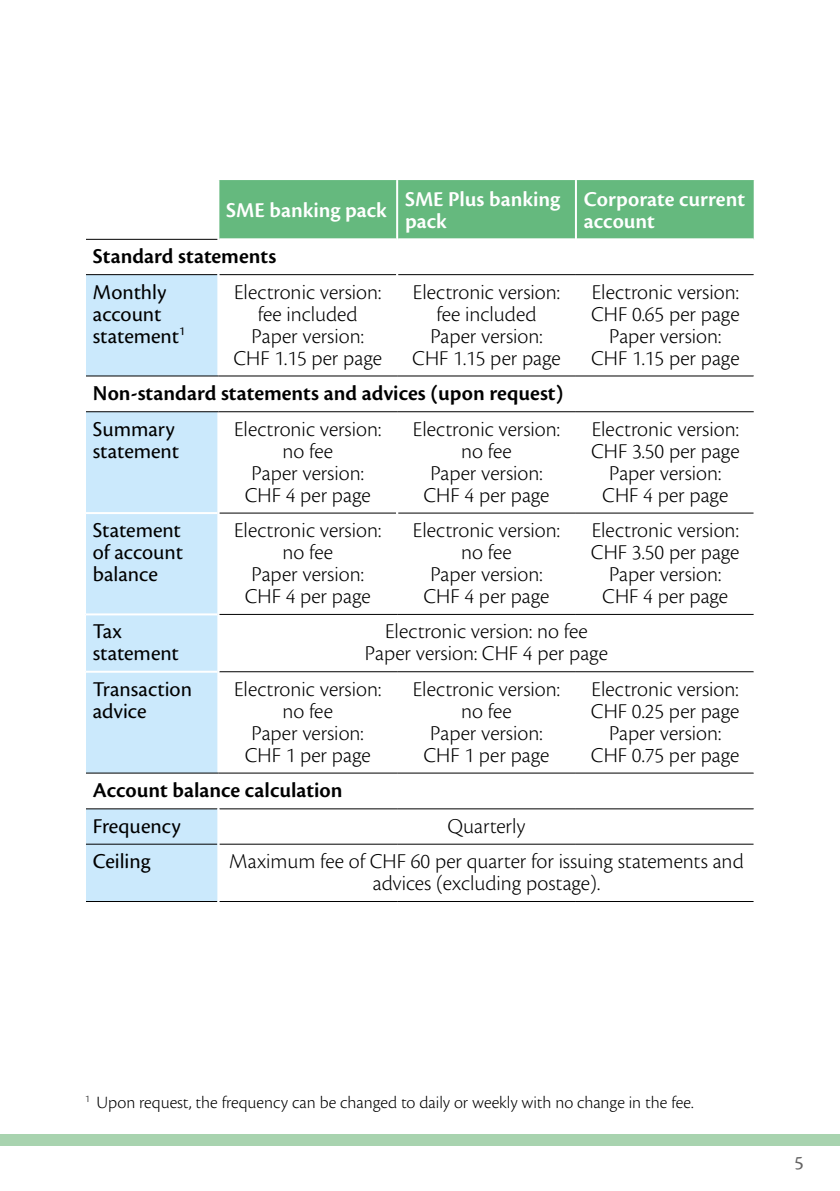
<style>
.page{position:relative;width:840px;height:1191px;background:#fff}
.page>*{position:absolute;margin:0;border:0;box-sizing:border-box;transform-origin:0 0}
.t1{font:300 22px/22px "Cronos Pro";color:#000;text-align:center}
.t2{font:22px/22px "Cronos Pro";letter-spacing:-.005em;color:#000}
.t3{font:600 22px "Cronos Pro";color:#000}
.t4{font:600 22px/22px "Cronos Pro";color:#fff}
.t5{font:20px "Cronos Pro";color:#646363}
.t6{font:300 18px "Cronos Pro";letter-spacing:-.005em;color:#000}
</style>
<div class="page">
<div style="left:0;top:1134px;width:839px;height:11px;background:#a8d3af"></div>
<svg style="left:86px;top:238px;width:667px;height:536px"></svg>
<div style="left:219px;top:180px;width:534px;height:58px;background:#65b97e"></div>
<svg style="left:86px;top:275px;width:132px;height:626px;background:#d0eafb"></svg>
<hr style="left:86px;top:901px;width:131px;height:1px;background:#000">
<hr style="left:86px;top:808px;width:131px;height:1px;background:#000">
<hr style="left:86px;top:844px;width:131px;height:1px;background:#000">
<hr style="left:396px;top:180px;width:2px;height:60px;background:#fff">
<hr style="left:574px;top:180px;width:2px;height:60px;background:#fff">
<hr style="left:574px;top:275px;width:2px;height:101px;background:#fff">
<hr style="left:574px;top:412px;width:2px;height:101px;background:#fff">
<hr style="left:574px;top:513px;width:2px;height:101px;background:#fff">
<hr style="left:574px;top:672px;width:2px;height:100px;background:#fff">
<hr style="left:219px;top:238px;width:177px;height:2px;background:#fff">
<hr style="left:398px;top:238px;width:176px;height:2px;background:#fff">
<hr style="left:576px;top:238px;width:177px;height:2px;background:#fff">
<hr style="left:575px;top:772px;width:178px;height:1px;background:#000">
<hr style="left:219px;top:274px;width:177px;height:1px;background:#000">
<hr style="left:398px;top:274px;width:177px;height:1px;background:#000">
<hr style="left:575px;top:274px;width:178px;height:1px;background:#000">
<hr style="left:219px;top:513px;width:177px;height:1px;background:#000">
<hr style="left:398px;top:513px;width:177px;height:1px;background:#000">
<hr style="left:575px;top:513px;width:178px;height:1px;background:#000">
<hr style="left:396px;top:274px;width:2px;height:102px;background:#fff">
<hr style="left:396px;top:412px;width:2px;height:101px;background:#fff">
<hr style="left:396px;top:513px;width:2px;height:101px;background:#fff">
<hr style="left:217px;top:671px;width:2px;height:101px;background:#fff">
<hr style="left:396px;top:672px;width:2px;height:100px;background:#fff">
<hr style="left:218px;top:772px;width:179px;height:1px;background:#000">
<hr style="left:397px;top:772px;width:178px;height:1px;background:#000">
<hr style="left:219px;top:808px;width:178px;height:1px;background:#000">
<hr style="left:397px;top:808px;width:178px;height:1px;background:#000">
<hr style="left:575px;top:808px;width:178px;height:1px;background:#000">
<hr style="left:219px;top:844px;width:178px;height:1px;background:#000">
<hr style="left:397px;top:844px;width:178px;height:1px;background:#000">
<hr style="left:575px;top:844px;width:178px;height:1px;background:#000">
<hr style="left:219px;top:901px;width:178px;height:1px;background:#000">
<hr style="left:397px;top:901px;width:178px;height:1px;background:#000">
<hr style="left:575px;top:901px;width:178px;height:1px;background:#000">
<hr style="left:217px;top:808px;width:2px;height:36px;background:#fff">
<hr style="left:217px;top:844px;width:2px;height:57px;background:#fff">
<hr style="left:86px;top:772px;width:132px;height:1px;background:#000">
<hr style="left:86px;top:274px;width:131px;height:1px;background:#000">
<hr style="left:217px;top:274px;width:2px;height:102px;background:#fff">
<hr style="left:217px;top:412px;width:2px;height:101px;background:#fff">
<hr style="left:217px;top:513px;width:2px;height:101px;background:#fff">
<hr style="left:86px;top:512px;width:131px;height:2px;background:#fff">
<hr style="left:86px;top:613px;width:131px;height:2px;background:#fff">
<hr style="left:86px;top:670px;width:131px;height:2px;background:#fff">
<hr style="left:217px;top:180px;width:2px;height:60px;background:#fff">
<hr style="left:86px;top:239px;width:131px;height:1px;background:#000">
<hr style="left:86px;top:376px;width:132px;height:1px;background:#000">
<hr style="left:218px;top:376px;width:179px;height:1px;background:#000">
<hr style="left:397px;top:376px;width:178px;height:1px;background:#000">
<hr style="left:575px;top:376px;width:178px;height:1px;background:#000">
<hr style="left:86px;top:411px;width:132px;height:1px;background:#000">
<hr style="left:218px;top:411px;width:179px;height:1px;background:#000">
<hr style="left:397px;top:411px;width:178px;height:1px;background:#000">
<hr style="left:575px;top:411px;width:178px;height:1px;background:#000">
<hr style="left:219px;top:614px;width:178px;height:1px;background:#000">
<hr style="left:397px;top:614px;width:178px;height:1px;background:#000">
<hr style="left:575px;top:614px;width:178px;height:1px;background:#000">
<hr style="left:219px;top:671px;width:178px;height:1px;background:#000">
<hr style="left:397px;top:671px;width:178px;height:1px;background:#000">
<hr style="left:575px;top:671px;width:178px;height:1px;background:#000">
<hr style="left:217px;top:614px;width:2px;height:57px;background:#fff">
<p class="t4" style="left:226px;top:199px;width:162px">SME banking pack</p>
<p class="t4" style="left:405px;top:188px;width:156px">SME Plus banking pack</p>
<p class="t4" style="left:583px;top:188px;width:163px">Corporate current account</p>
<p class="t3" style="left:93px;top:244px;width:185px">Standard statements</p>
<p class="t2" style="left:93px;top:281px;width:94px">Monthly account statement<sup>1</sup></p>
<p class="t1" style="left:233px;top:281px;width:150px">Electronic version: fee included<br>Paper version:<br>CHF 1.15 per page</p>
<p class="t1" style="left:412px;top:281px;width:150px">Electronic version: fee included<br>Paper version:<br>CHF 1.15 per page</p>
<p class="t1" style="left:590px;top:281px;width:150px">Electronic version:<br>CHF 0.65 per page<br>Paper version:<br>CHF 1.15 per page</p>
<p class="t3" style="left:93px;top:380px;width:471px">Non-standard statements and advices (upon request)</p>
<p class="t2" style="left:93px;top:418px;width:88px">Summary statement</p>
<p class="t1" style="left:234px;top:418px;width:148px">Electronic version: no fee<br>Paper version:<br>CHF 4 per page</p>
<p class="t1" style="left:412px;top:418px;width:148px">Electronic version: no fee<br>Paper version:<br>CHF 4 per page</p>
<p class="t1" style="left:590px;top:418px;width:150px">Electronic version:<br>CHF 3.50 per page<br>Paper version:<br>CHF 4 per page</p>
<p class="t2" style="left:93px;top:519px;width:92px;text-align:justify">Statement of account balance</p>
<p class="t1" style="left:234px;top:519px;width:148px">Electronic version: no fee<br>Paper version:<br>CHF 4 per page</p>
<p class="t1" style="left:412px;top:519px;width:148px">Electronic version: no fee<br>Paper version:<br>CHF 4 per page</p>
<p class="t1" style="left:590px;top:519px;width:150px">Electronic version:<br>CHF 3.50 per page<br>Paper version:<br>CHF 4 per page</p>
<p class="t2" style="left:93px;top:620px;width:88px">Tax statement</p>
<p class="t1" style="left:365px;top:620px;width:244px">Electronic version: no fee<br>Paper version: CHF 4 per page</p>
<p class="t2" style="left:93px;top:678px;width:101px">Transaction advice</p>
<p class="t1" style="left:234px;top:678px;width:148px">Electronic version: no fee<br>Paper version:<br>CHF 1 per page</p>
<p class="t1" style="left:412px;top:678px;width:148px">Electronic version: no fee<br>Paper version:<br>CHF 1 per page</p>
<p class="t1" style="left:590px;top:678px;width:150px">Electronic version:<br>CHF 0.25 per page<br>Paper version:<br>CHF 0.75 per page</p>
<p class="t3" style="left:93px;top:777px;width:251px">Account balance calculation</p>
<p class="t2" style="left:93px;top:815px;width:89px">Frequency</p>
<p class="t1" style="left:447px;top:815px;width:79px">Quarterly</p>
<p class="t2" style="left:93px;top:850px;width:59px">Ceiling</p>
<p class="t1" style="left:229px;top:850px;width:516px">Maximum fee of CHF 60 per quarter for issuing statements and advices (excluding postage).</p>
<p class="t6" style="left:85px;top:1092px;width:609px"><sup>1</sup> Upon request, the frequency can be changed to daily or weekly with no change in the fee.</p>
<p class="t5" style="left:794px;top:1151px;width:11px">5</p>
</div>
